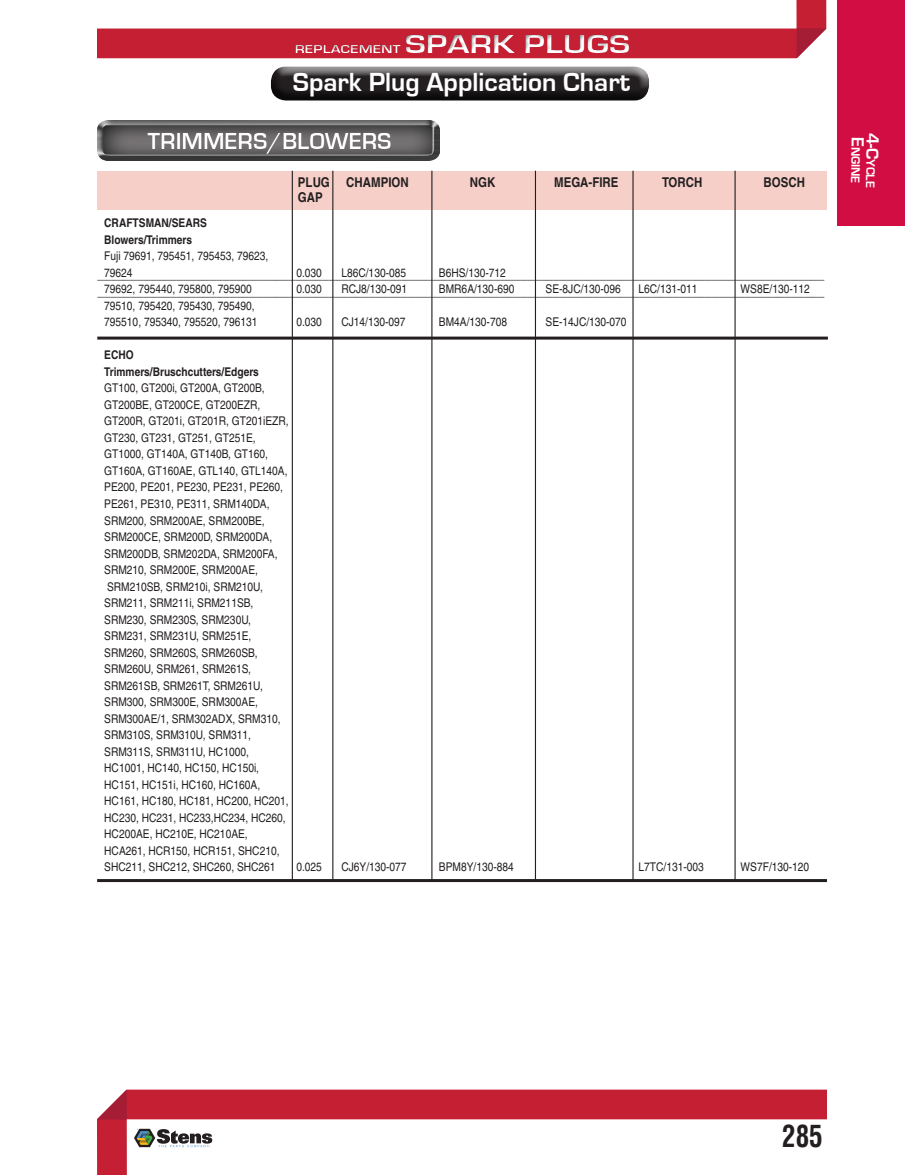
<style>
.page{position:relative;width:905px;height:1175px;background:#fff}
.page>*{position:absolute;margin:0;border:0;box-sizing:border-box;transform-origin:0 0}
.t1{font:700 condensed 30px "Helvetica";color:#231f20;scale:.9 1}
.t2{font:700 27px/38.5px "Eurostile";color:#fff;text-align:right;scale:1.3 1}
.t3{font:700 24px "Eurostile";color:#fff}
.t4{font:700 13.5px "Helvetica";color:#231f20;scale:.85 1}
.t5{font:700 12.6px/15px "Eurostile";color:#fff;text-align:center}
.t6{font:12px/16.5px "Helvetica";color:#231f20;scale:.85 1}
.t7{font:12px/16.5px "Helvetica";color:#231f20}
.t8{font:700 12px/16.5px "Helvetica";color:#231f20;scale:.85 1}
.t9{font:700 12px "Eurostile";color:#fff;scale:1.3 1}
.s1{font-size:18px}
</style>
<div class="page">
<svg style="left:97px;top:0;width:729px;height:58px"></svg>
<div style="left:836px;top:0;width:68px;height:225px;background:#d20d44"></div>
<div style="left:291px;top:32px;width:343px;height:26px;background:#c41f32"></div>
<div style="left:290px;top:30px;width:342px;height:26px;background:#231f20;opacity:.75"></div>
<svg style="left:97px;top:1089px;width:729px;height:85px"></svg>
<div style="left:268px;top:66px;width:381px;height:25px;background:#fff;opacity:.75"></div>
<div style="left:268px;top:69px;width:381px;height:34px;background:#231f20;opacity:.75"></div>
<div style="left:97px;top:171px;width:729px;height:38px;background:#f6cfc9"></div>
<hr style="left:292px;top:171px;width:1px;height:709px;background:#231f20">
<hr style="left:332px;top:171px;width:1px;height:709px;background:#231f20">
<hr style="left:431px;top:171px;width:1px;height:709px;background:#231f20">
<hr style="left:535px;top:171px;width:1px;height:709px;background:#231f20">
<hr style="left:632px;top:171px;width:1px;height:709px;background:#231f20">
<hr style="left:734px;top:171px;width:1px;height:709px;background:#231f20">
<hr style="left:97px;top:879px;width:730px;height:3px;background:#231f20">
<hr style="left:97px;top:336px;width:730px;height:3px;background:#231f20">
<img style="left:97px;top:121px;width:342px;height:39px">
<div style="left:119px;top:127px;width:301px;height:30px;background:#fff;opacity:.15"></div>
<h2 class="t2" style="left:293px;top:25px;width:261px">SPARK PLUGS<br>Spark Plug Application Chart</h2>
<p class="t9" style="left:295px;top:42px;width:83px">REPLACEMENT</p>
<h3 class="t3" style="left:147px;top:128px;width:246px">TRIMMERS/BLOWERS</h3>
<p class="t8" style="left:104px;top:215px;width:122px">CRAFTSMAN/SEARS<br>Blowers/Trimmers</p>
<p class="t6" style="left:104px;top:248px;width:194px">Fuji 79691, 795451, 795453, 79623,<br>79624</p>
<p class="t4" style="left:298px;top:174px;width:132px">PLUG CHAMPION</p>
<p class="t4" style="left:470px;top:174px;width:31px">NGK</p>
<p class="t4" style="left:554px;top:174px;width:77px">MEGA-FIRE</p>
<p class="t4" style="left:662px;top:174px;width:49px">TORCH</p>
<p class="t4" style="left:763px;top:174px;width:50px">BOSCH</p>
<p class="t4" style="left:298px;top:189px;width:31px">GAP</p>
<p class="t6" style="left:296px;top:264px;width:32px">0.030</p>
<p class="t6" style="left:341px;top:264px;width:78px">L86C/130-085</p>
<p class="t6" style="left:439px;top:264px;width:80px">B6HS/130-712</p>
<p class="t7" style="left:98px;top:267px;width:728px">______________________________________________________________________________________________________________ ______________________________________________________________________________________________________________</p>
<p class="t6" style="left:104px;top:281px;width:175px">79692, 795440, 795800, 795900</p>
<p class="t6" style="left:296px;top:281px;width:32px">0.030</p>
<p class="t6" style="left:341px;top:281px;width:79px">RCJ8/130-091</p>
<p class="t6" style="left:439px;top:281px;width:90px">BMR6A/130-690</p>
<p class="t6" style="left:545px;top:281px;width:90px">SE-8JC/130-096</p>
<p class="t6" style="left:638px;top:281px;width:71px">L6C/131-011</p>
<p class="t6" style="left:740px;top:281px;width:83px">WS8E/130-112</p>
<p class="t6" style="left:104px;top:297px;width:182px">79510, 795420, 795430, 795490,<br>795510, 795340, 795520, 796131</p>
<p class="t6" style="left:296px;top:314px;width:32px">0.030</p>
<p class="t6" style="left:341px;top:314px;width:77px">CJ14/130-097</p>
<p class="t6" style="left:439px;top:314px;width:82px">BM4A/130-708</p>
<p class="t6" style="left:545px;top:314px;width:97px">SE-14JC/130-070</p>
<p class="t8" style="left:104px;top:347px;width:183px">ECHO<br>Trimmers/Bruschcutters/Edgers</p>
<p class="t6" style="left:104px;top:380px;width:218px">GT100, GT200i, GT200A, GT200B,<br>GT200BE, GT200CE, GT200EZR,<br>GT200R, GT201i, GT201R, GT201iEZR,<br>GT230, GT231, GT251, GT251E,<br>GT1000, GT140A, GT140B, GT160,<br>GT160A, GT160AE, GTL140, GTL140A,<br>PE200, PE201, PE230, PE231, PE260,<br>PE261, PE310, PE311, SRM140DA,<br>SRM200, SRM200AE, SRM200BE,<br>SRM200CE, SRM200D, SRM200DA,<br>SRM200DB, SRM202DA, SRM200FA,<br>SRM210, SRM200E, SRM200AE,<br>SRM210SB, SRM210i, SRM210U,<br>SRM211, SRM211i, SRM211SB,<br>SRM230, SRM230S, SRM230U,<br>SRM231, SRM231U, SRM251E,<br>SRM260, SRM260S, SRM260SB,<br>SRM260U, SRM261, SRM261S,<br>SRM261SB, SRM261T, SRM261U,<br>SRM300, SRM300E, SRM300AE,<br>SRM300AE/1, SRM302ADX, SRM310,<br>SRM310S, SRM310U, SRM311,<br>SRM311S, SRM311U, HC1000,<br>HC1001, HC140, HC150, HC150i,<br>HC151, HC151i, HC160, HC160A,<br>HC161, HC180, HC181, HC200, HC201,<br>HC230, HC231, HC233,HC234, HC260,<br>HC200AE, HC210E, HC210AE,<br>HCA261, HCR150, HCR151, SHC210,<br>SHC211, SHC212, SHC260, SHC261</p>
<p class="t6" style="left:296px;top:858px;width:32px">0.025</p>
<p class="t6" style="left:341px;top:858px;width:78px">CJ6Y/130-077</p>
<p class="t6" style="left:439px;top:858px;width:90px">BPM8Y/130-884</p>
<p class="t6" style="left:638px;top:858px;width:78px">L7TC/131-003</p>
<p class="t6" style="left:740px;top:858px;width:82px">WS7F/130-120</p>
<p class="t5" style="left:878px;top:133px;width:57px;rotate:91deg"><span class="s1">4-C</span>ycle<br><span class="s1">E</span>ngine</p>
<h1 class="t1" style="left:782px;top:1117px;width:46px">285</h1>
</div>
